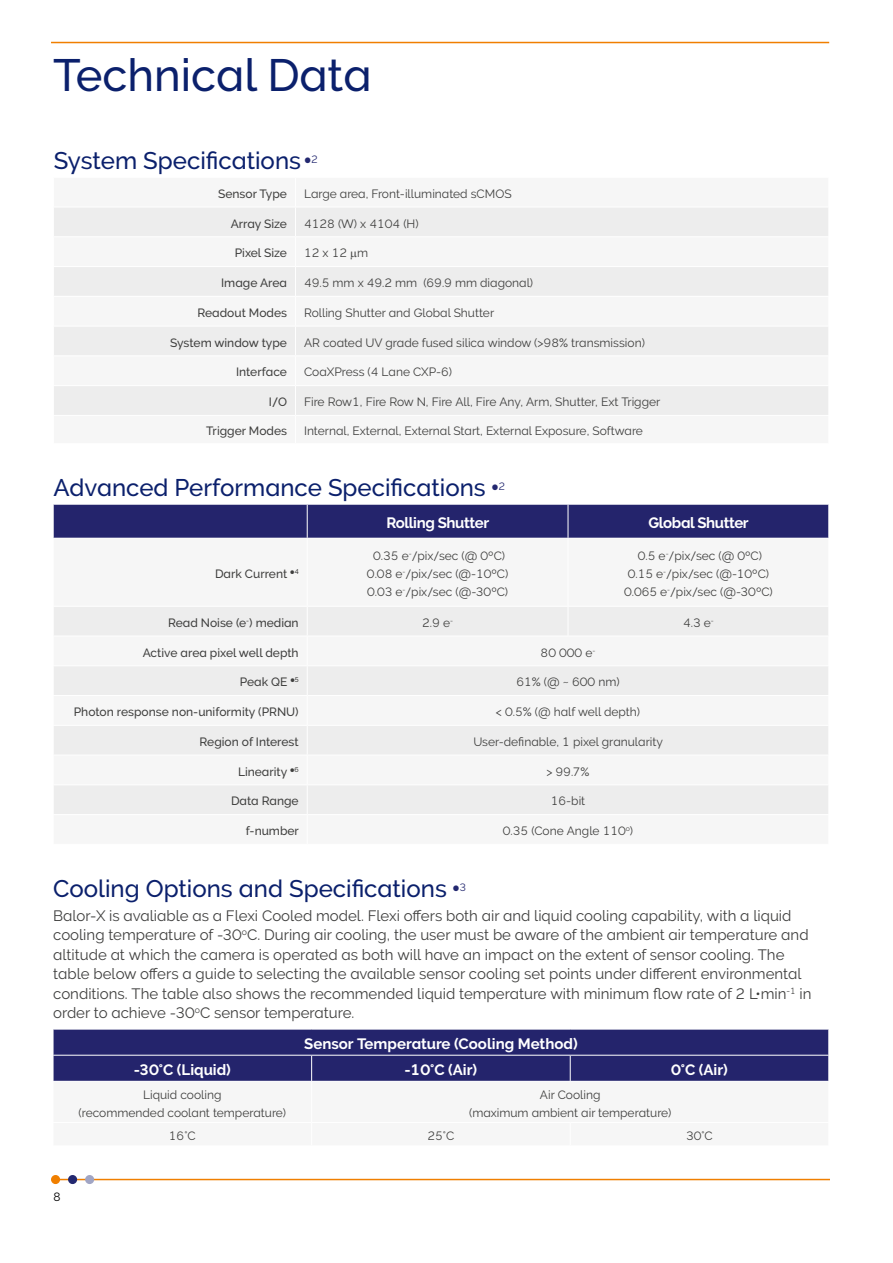
<style>
.page{position:relative;width:893px;height:1263px;background:#fff}
.page>*{position:absolute;margin:0;border:0;box-sizing:border-box;transform-origin:0 0}
.t1{font:45.15px "Oxford Raleway Medium";color:#0b206c}
.t2{font:24px "Oxford Raleway Medium";color:#0b206c}
.t3{font:15px/19.5px "Oxford Raleway Regular";color:#3f3f3e}
.t4{font:15px "Oxford Raleway Bold";color:#fff}
.t5{font:15px "Oxford Raleway Bold";letter-spacing:-.025em;color:#fff}
.t6{font:12px/18px "Oxford Raleway Regular";color:#3f3f3e;text-align:center}
.t7{font:12px "Oxford Raleway Medium";color:#3f3f3e}
.t8{font:12px "Oxford Raleway Regular";color:#000}
.t9{font:10.5px "Oxford Raleway Regular";color:#232870}
</style>
<div class="page">
<hr style="left:58px;top:1179px;width:771px;height:1px;background:#f07f00">
<div style="left:52px;top:1176px;width:7px;height:7px;background:#f07f00;border-radius:50%"></div>
<div style="left:51px;top:1175px;width:9px;height:9px;border:2px solid #f07f00;border-radius:50%"></div>
<div style="left:86px;top:1176px;width:7px;height:7px;background:#a1a5c4;border-radius:50%"></div>
<div style="left:85px;top:1175px;width:9px;height:9px;border:2px solid #a1a5c4;border-radius:50%"></div>
<div style="left:69px;top:1176px;width:7px;height:7px;background:#232870;border-radius:50%"></div>
<div style="left:68px;top:1175px;width:9px;height:9px;border:2px solid #232870;border-radius:50%"></div>
<hr style="left:51px;top:42px;width:778px;height:1px;background:#f07f00">
<div style="left:54px;top:505px;width:774px;height:33px;background:#24246c"></div>
<svg style="left:54px;top:607px;width:774px;height:207px;fill:#ededed"></svg>
<hr style="left:568px;top:504px;width:1px;height:34px;background:#fff">
<svg style="left:568px;top:607px;width:1px;height:29px"></svg>
<hr style="left:307px;top:504px;width:1px;height:34px;background:#fff">
<hr style="left:53px;top:665px;width:254px;height:1px;background:#fff">
<hr style="left:307px;top:665px;width:261px;height:1px;background:#fff">
<hr style="left:568px;top:665px;width:261px;height:1px;background:#fff">
<hr style="left:307px;top:695px;width:261px;height:1px;background:#fff">
<hr style="left:568px;top:695px;width:261px;height:1px;background:#fff">
<hr style="left:307px;top:725px;width:261px;height:1px;background:#fff">
<hr style="left:568px;top:725px;width:261px;height:1px;background:#fff">
<hr style="left:307px;top:755px;width:261px;height:1px;background:#fff">
<hr style="left:568px;top:755px;width:261px;height:1px;background:#fff">
<hr style="left:307px;top:784px;width:261px;height:1px;background:#fff">
<hr style="left:568px;top:784px;width:261px;height:1px;background:#fff">
<svg style="left:307px;top:607px;width:1px;height:207px"></svg>
<hr style="left:307px;top:636px;width:261px;height:1px;background:#fff">
<hr style="left:568px;top:636px;width:261px;height:1px;background:#fff">
<hr style="left:53px;top:636px;width:254px;height:1px;background:#fff">
<hr style="left:53px;top:695px;width:254px;height:1px;background:#fff">
<hr style="left:53px;top:725px;width:254px;height:1px;background:#fff">
<hr style="left:53px;top:755px;width:254px;height:1px;background:#fff">
<hr style="left:53px;top:784px;width:254px;height:1px;background:#fff">
<svg style="left:54px;top:208px;width:774px;height:207px;fill:#ededed"></svg>
<hr style="left:296px;top:296px;width:533px;height:1px;background:#fff">
<hr style="left:296px;top:326px;width:533px;height:1px;background:#fff">
<hr style="left:296px;top:385px;width:533px;height:1px;background:#fff">
<hr style="left:296px;top:266px;width:533px;height:1px;background:#fff">
<hr style="left:53px;top:236px;width:243px;height:1px;background:#fff">
<hr style="left:296px;top:236px;width:533px;height:1px;background:#fff">
<hr style="left:296px;top:355px;width:533px;height:1px;background:#fff">
<svg style="left:295px;top:208px;width:1px;height:207px"></svg>
<hr style="left:53px;top:266px;width:243px;height:1px;background:#fff">
<hr style="left:53px;top:296px;width:243px;height:1px;background:#fff">
<hr style="left:53px;top:326px;width:243px;height:1px;background:#fff">
<hr style="left:53px;top:355px;width:243px;height:1px;background:#fff">
<hr style="left:53px;top:385px;width:243px;height:1px;background:#fff">
<svg style="left:53px;top:1029px;width:776px;height:52px;background:#2c2c71"></svg>
<svg style="left:351px;top:252px;width:6px;height:8px"></svg>
<h1 class="t1" style="left:53px;top:49px;width:320px">Technical Data</h1>
<h2 class="t2" style="left:54px;top:146px;width:249px">System Specifications</h2>
<p class="t9" style="left:305px;top:153px;width:15px">•2</p>
<p class="t7" style="left:218px;top:187px;width:70px">Sensor Type</p>
<p class="t6" style="left:304px;top:185px;width:209px">Large area, Front-illuminated sCMOS</p>
<p class="t7" style="left:231px;top:216px;width:58px">Array Size</p>
<p class="t6" style="left:304px;top:214px;width:116px">4128 (W) x 4104 (H)</p>
<p class="t7" style="left:235px;top:246px;width:54px">Pixel Size</p>
<p class="t6" style="left:304px;top:244px;width:66px">12 x 12 m</p>
<p class="t7" style="left:221px;top:276px;width:67px">Image Area</p>
<p class="t6" style="left:304px;top:274px;width:231px">49.5 mm x 49.2 mm (69.9 mm diagonal)</p>
<p class="t7" style="left:198px;top:306px;width:91px">Readout Modes</p>
<p class="t6" style="left:304px;top:304px;width:192px">Rolling Shutter and Global Shutter</p>
<p class="t7" style="left:170px;top:335px;width:119px">System window type</p>
<p class="t6" style="left:304px;top:333px;width:342px">AR coated UV grade fused silica window (&gt;98% transmission)</p>
<p class="t7" style="left:236px;top:365px;width:53px">Interface</p>
<p class="t6" style="left:304px;top:363px;width:150px">CoaXPress (4 Lane CXP-6)</p>
<p class="t7" style="left:269px;top:395px;width:20px">I/O</p>
<p class="t6" style="left:304px;top:393px;width:358px">Fire Row1, Fire Row N, Fire All, Fire Any, Arm, Shutter, Ext Trigger</p>
<p class="t7" style="left:206px;top:424px;width:82px">Trigger Modes</p>
<p class="t6" style="left:304px;top:422px;width:340px">Internal, External, External Start, External Exposure, Software</p>
<h2 class="t2" style="left:54px;top:473px;width:434px">Advanced Performance Specifications</h2>
<p class="t9" style="left:492px;top:480px;width:15px">•2</p>
<p class="t5" style="left:386px;top:514px;width:104px">Rolling Shutter</p>
<p class="t5" style="left:648px;top:514px;width:102px">Global Shutter</p>
<p class="t7" style="left:215px;top:567px;width:85px">Dark Current <sup>•4</sup></p>
<p class="t6" style="left:367px;top:547px;width:143px">0.35 e<sup>-</sup>/pix/sec (@ 0ºC)<br>0.08 e<sup>-</sup>/pix/sec (@-10ºC)<br>0.03 e<sup>-</sup>/pix/sec (@-30ºC)</p>
<p class="t6" style="left:624px;top:547px;width:150px">0.5 e<sup>-</sup>/pix/sec (@ 0ºC)<br>0.15 e<sup>-</sup>/pix/sec (@-10ºC)<br>0.065 e<sup>-</sup>/pix/sec (@-30ºC)</p>
<p class="t7" style="left:168px;top:616px;width:132px">Read Noise (e<sup>-</sup>) median</p>
<p class="t6" style="left:422px;top:613px;width:32px">2.9 e<sup>-</sup></p>
<p class="t6" style="left:683px;top:613px;width:32px">4.3 e<sup>-</sup></p>
<p class="t7" style="left:143px;top:645px;width:158px">Active area pixel well depth</p>
<p class="t6" style="left:541px;top:643px;width:56px">80 000 e<sup>-</sup></p>
<p class="t7" style="left:240px;top:675px;width:60px">Peak QE <sup>•5</sup></p>
<p class="t6" style="left:516px;top:673px;width:105px">61% (@ ~ 600 nm)</p>
<p class="t7" style="left:74px;top:705px;width:226px">Photon response non-uniformity (PRNU)</p>
<p class="t6" style="left:496px;top:703px;width:146px">&lt; 0.5% (@ half well depth)</p>
<p class="t7" style="left:200px;top:735px;width:101px">Region of Interest</p>
<p class="t6" style="left:473px;top:733px;width:191px">User-definable, 1 pixel granularity</p>
<p class="t7" style="left:238px;top:764px;width:62px">Linearity <sup>•6</sup></p>
<p class="t6" style="left:546px;top:762px;width:45px">&gt; 99.7%</p>
<p class="t7" style="left:231px;top:794px;width:69px">Data Range</p>
<p class="t6" style="left:551px;top:792px;width:36px">16-bit</p>
<p class="t7" style="left:246px;top:824px;width:55px">f-number</p>
<p class="t6" style="left:503px;top:822px;width:132px">0.35 (Cone Angle 110<sup>o</sup>)</p>
<h2 class="t2" style="left:53px;top:874px;width:395px">Cooling Options and Specifications</h2>
<p class="t9" style="left:453px;top:881px;width:15px">•3</p>
<p class="t3" style="left:53px;top:906px;width:760px">Balor-X is avaliable as a Flexi Cooled model. Flexi offers both air and liquid cooling capability, with a liquid cooling temperature of -30<sup>o</sup>C. During air cooling, the user must be aware of the ambient air temperature and altitude at which the camera is operated as both will have an impact on the extent of sensor cooling. The table below offers a guide to selecting the available sensor cooling set points under different environmental conditions. The table also shows the recommended liquid temperature with minimum flow rate of 2 L·min<sup>-1</sup> in order to achieve -30<sup>o</sup>C sensor temperature.</p>
<p class="t4" style="left:304px;top:1035px;width:275px">Sensor Temperature (Cooling Method)</p>
<p class="t4" style="left:134px;top:1061px;width:99px">-30°C (Liquid)</p>
<p class="t4" style="left:405px;top:1061px;width:74px">-10°C (Air)</p>
<p class="t4" style="left:671px;top:1061px;width:58px">0°C (Air)</p>
<p class="t6" style="left:79px;top:1085px;width:209px">Liquid cooling<br>(recommended coolant temperature)</p>
<p class="t6" style="left:469px;top:1085px;width:204px">Air Cooling<br>(maximum ambient air temperature)</p>
<p class="t6" style="left:169px;top:1127px;width:28px">16°C</p>
<p class="t6" style="left:427px;top:1127px;width:28px">25°C</p>
<p class="t6" style="left:686px;top:1127px;width:28px">30°C</p>
<p class="t8" style="left:53px;top:1190px;width:9px">8</p>
</div>
